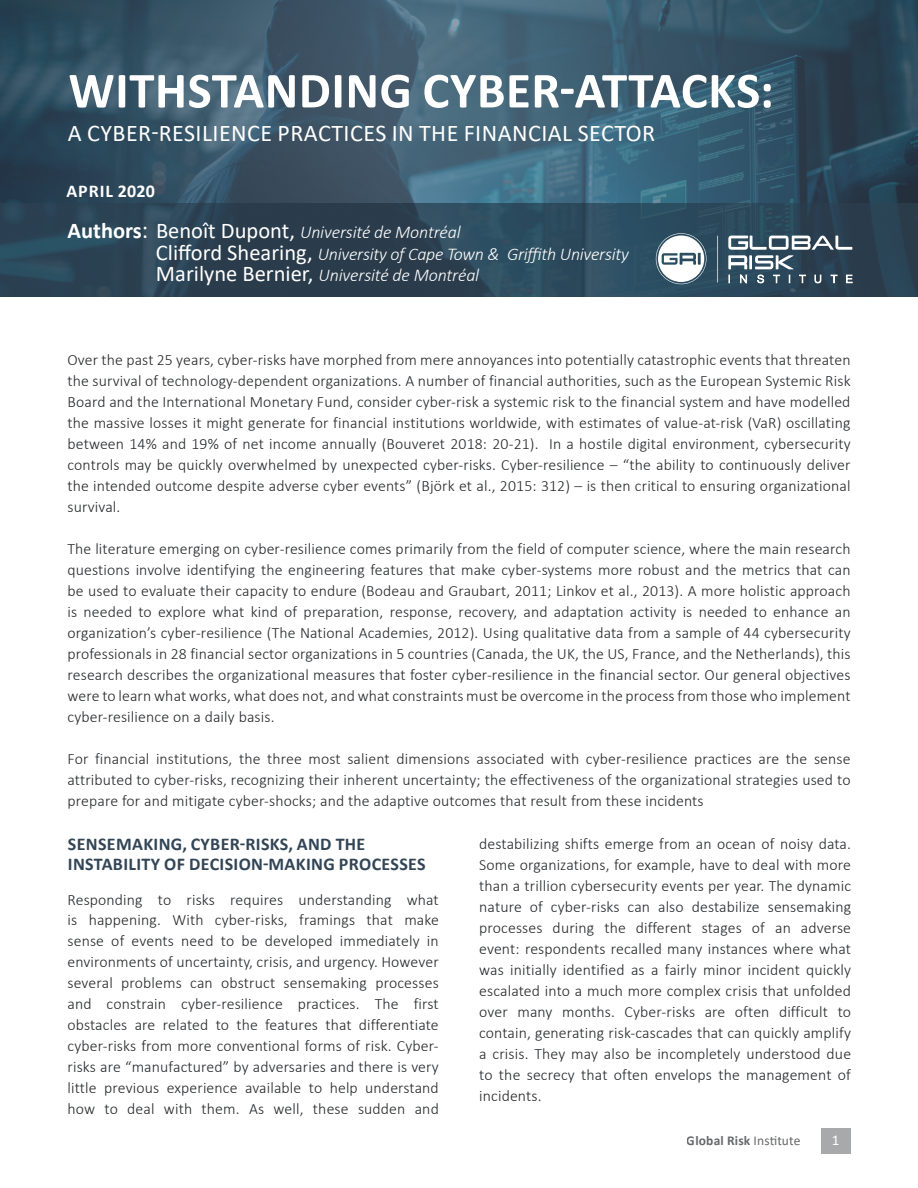
<style>
.page{position:relative;width:918px;height:1188px;background:#fff}
.page>*{position:absolute;margin:0;border:0;box-sizing:border-box;transform-origin:0 0}
.t1{font:700 51px "Calibri";letter-spacing:.01em;color:#fff}
.t2{font:24px "Calibri";letter-spacing:.02em;color:#fff}
.t3{font:italic 300 18px/21.8px "Calibri";letter-spacing:-.015em;color:#fff}
.t4{font:700 18px/19.5px "Calibri";letter-spacing:.02em;color:#324556}
.t5{font:700 18px "Calibri";letter-spacing:.05em;color:#fff}
.t6{font:300 15.75px/21px "Calibri";letter-spacing:.01em;color:#242629;text-align:justify}
.t7{font:15px "Calibri";color:#fff}
.t8{font:700 13.5px "Calibri";letter-spacing:.01em;color:#242629}
.s1{font-weight:700;font-style:normal;font-size:22.5px}
.s2{font-weight:400;font-style:normal;font-size:24px}
.s3{font-weight:400;font-style:normal;font-size:22.5px}
.s4{font-weight:400}
</style>
<div class="page">
<div style="left:821px;top:1129px;width:30px;height:25px;background:#a8a9aa"></div>
<svg style="left:0;top:0;width:918px;height:202px;background:#39576a"></svg>
<svg style="left:0;top:203px;width:918px;height:93px;background:#2c4556"></svg>
<svg style="left:740px;top:275px;width:7px;height:8px"></svg>
<svg style="left:758px;top:275px;width:6px;height:8px"></svg>
<svg style="left:773px;top:275px;width:7px;height:8px"></svg>
<svg style="left:799px;top:275px;width:7px;height:8px"></svg>
<svg style="left:815px;top:275px;width:6px;height:8px"></svg>
<svg style="left:831px;top:275px;width:6px;height:8px"></svg>
<svg style="left:846px;top:275px;width:6px;height:8px"></svg>
<svg style="left:717px;top:236px;width:1px;height:47px"></svg>
<svg style="left:656px;top:233px;width:50px;height:51px"></svg>
<svg style="left:728px;top:236px;width:124px;height:33px"></svg>
<h1 class="t1" style="left:68px;top:54px;width:707px">WITHSTANDING CYBER-ATTACKS:</h1>
<h2 class="t2" style="left:68px;top:116px;width:589px">A CYBER-RESILIENCE PRACTICES IN THE FINANCIAL SECTOR</h2>
<p class="t5" style="left:66px;top:178px;width:90px">APRIL 2020</p>
<p class="t3" style="left:156px;top:221px;width:474px;text-indent:-88px"><span class="s1">Authors</span><span class="s2">:</span> <span class="s3">Benoît Dupont,</span> Université de Montréal<br><span class="s3">Clifford Shearing,</span> University of Cape Town &amp; Griffith University<br><span class="s3">Marilyne Bernier,</span> Université de Montréal</p>
<p class="t6" style="left:68px;top:349px;width:785px">Over the past 25 years, cyber-risks have morphed from mere annoyances into potentially catastrophic events that threaten the survival of technology-dependent organizations. A number of financial authorities, such as the European Systemic Risk Board and the International Monetary Fund, consider cyber-risk a systemic risk to the financial system and have modelled the massive losses it might generate for financial institutions worldwide, with estimates of value-at-risk (VaR) oscillating between 14% and 19% of net income annually (Bouveret 2018: 20-21). In a hostile digital environment, cybersecurity controls may be quickly overwhelmed by unexpected cyber-risks. Cyber-resilience – “the ability to continuously deliver the intended outcome despite adverse cyber events” (Björk et al., 2015: 312) – is then critical to ensuring organizational survival.</p>
<p class="t6" style="left:68px;top:538px;width:785px">The literature emerging on cyber-resilience comes primarily from the field of computer science, where the main research questions involve identifying the engineering features that make cyber-systems more robust and the metrics that can be used to evaluate their capacity to endure (Bodeau and Graubart, 2011; Linkov et al., 2013). A more holistic approach is needed to explore what kind of preparation, response, recovery, and adaptation activity is needed to enhance an organization’s cyber-resilience (The National Academies, 2012). Using qualitative data from a sample of 44 cybersecurity professionals in 28 financial sector organizations in 5 countries (Canada, the UK, the US, France, and the Netherlands), this research describes the organizational measures that foster cyber-resilience in the financial sector. Our general objectives were to learn what works, what does not, and what constraints must be overcome in the process from those who implement cyber-resilience on a daily basis.</p>
<p class="t6" style="left:68px;top:748px;width:785px">For financial institutions, the three most salient dimensions associated with cyber-resilience practices are the sense attributed to cyber-risks, recognizing their inherent uncertainty; the effectiveness of the organizational strategies used to prepare for and mitigate cyber-shocks; and the adaptive outcomes that result from these incidents</p>
<p class="t6" style="left:479px;top:833px;width:373px">destabilizing shifts emerge from an ocean of noisy data.<br>Some organizations, for example, have to deal with more than a trillion cybersecurity events per year. The dynamic nature of cyber-risks can also destabilize sensemaking processes during the different stages of an adverse event: respondents recalled many instances where what was initially identified as a fairly minor incident quickly escalated into a much more complex crisis that unfolded over many months. Cyber-risks are often difficult to contain, generating risk-cascades that can quickly amplify a crisis. They may also be incompletely understood due to the secrecy that often envelops the management of incidents.</p>
<p class="t4" style="left:68px;top:835px;width:359px">SENSEMAKING, CYBER-RISKS, AND THE<br>INSTABILITY OF DECISION-MAKING PROCESSES</p>
<p class="t6" style="left:68px;top:889px;width:373px">Responding to risks requires understanding what is happening. With cyber-risks, framings that make sense of events need to be developed immediately in environments of uncertainty, crisis, and urgency. However several problems can obstruct sensemaking processes and constrain cyber-resilience practices. The first obstacles are related to the features that differentiate cyber-risks from more conventional forms of risk. Cyber&shy;risks are “manufactured” by adversaries and there is very little previous experience available to help understand how to deal with them. As well, these sudden and</p>
<p class="t8" style="left:687px;top:1131px;width:115px">Global Risk <span class="s4">Institute</span></p>
<p class="t7" style="left:832px;top:1130px;width:9px">1</p>
</div>
